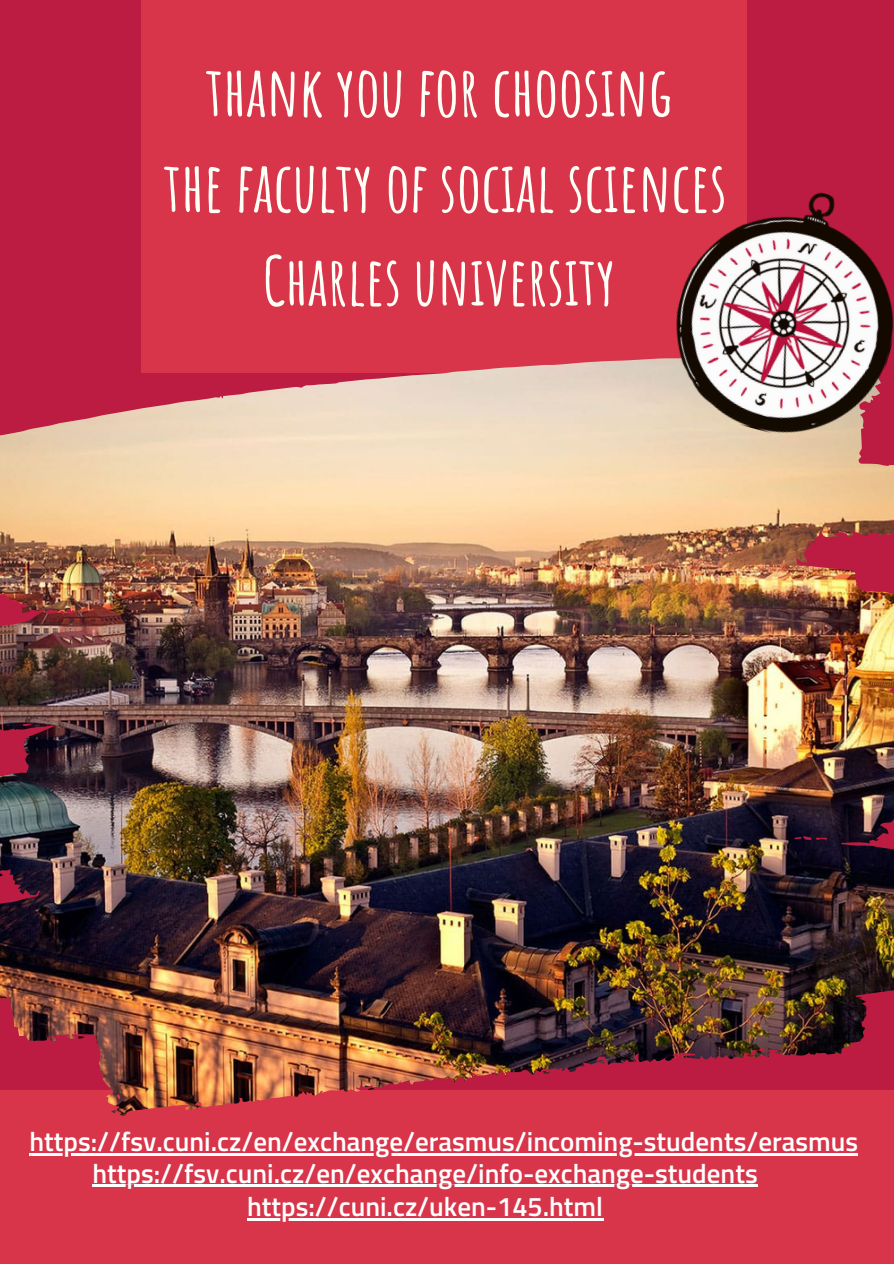
<style>
.page{position:relative;width:894px;height:1264px;background:#fff}
.page>*{position:absolute;margin:0;border:0;box-sizing:border-box;transform-origin:0 0}
.t1{font:700 68.55px/95.7px "Amatic SC";color:#fffff8;text-align:center}
.t2{font:700 67.05px "Amatic SC";color:#fffff8}
.t3{font:600 27px "Titillium Web";color:#fff}
</style>
<div class="page">
<img style="left:0;top:0;width:893px;height:1090px">
<div style="left:141px;top:0;width:605px;height:373px;background:#d8354a"></div>
<div style="left:0;top:1090px;width:893px;height:173px;background:#d8354a"></div>
<img style="left:795px;top:458px;width:98px;height:268px">
<img style="left:652px;top:164px;width:241px;height:294px">
<hr style="left:92px;top:1184px;width:665px;height:2px;background:#fff">
<hr style="left:29px;top:1153px;width:829px;height:2px;background:#fff">
<hr style="left:247px;top:1218px;width:356px;height:2px;background:#fff">
<h1 class="t1" style="left:164px;top:42px;width:564px">THANK YOU FOR CHOOSING<br>THE FACULTY OF SOCIAL SCIENCES</h1>
<h2 class="t2" style="left:263px;top:237px;width:354px">CHARLES UNIVERSITY</h2>
<p class="t3" style="left:29px;top:1120px;width:830px">https://fsv.cuni.cz/en/exchange/erasmus/incoming-students/erasmus</p>
<p class="t3" style="left:247px;top:1185px;width:357px">https://cuni.cz/uken-145.html</p>
<p class="t3" style="left:92px;top:1151px;width:666px">https://fsv.cuni.cz/en/exchange/info-exchange-students</p>
</div>
